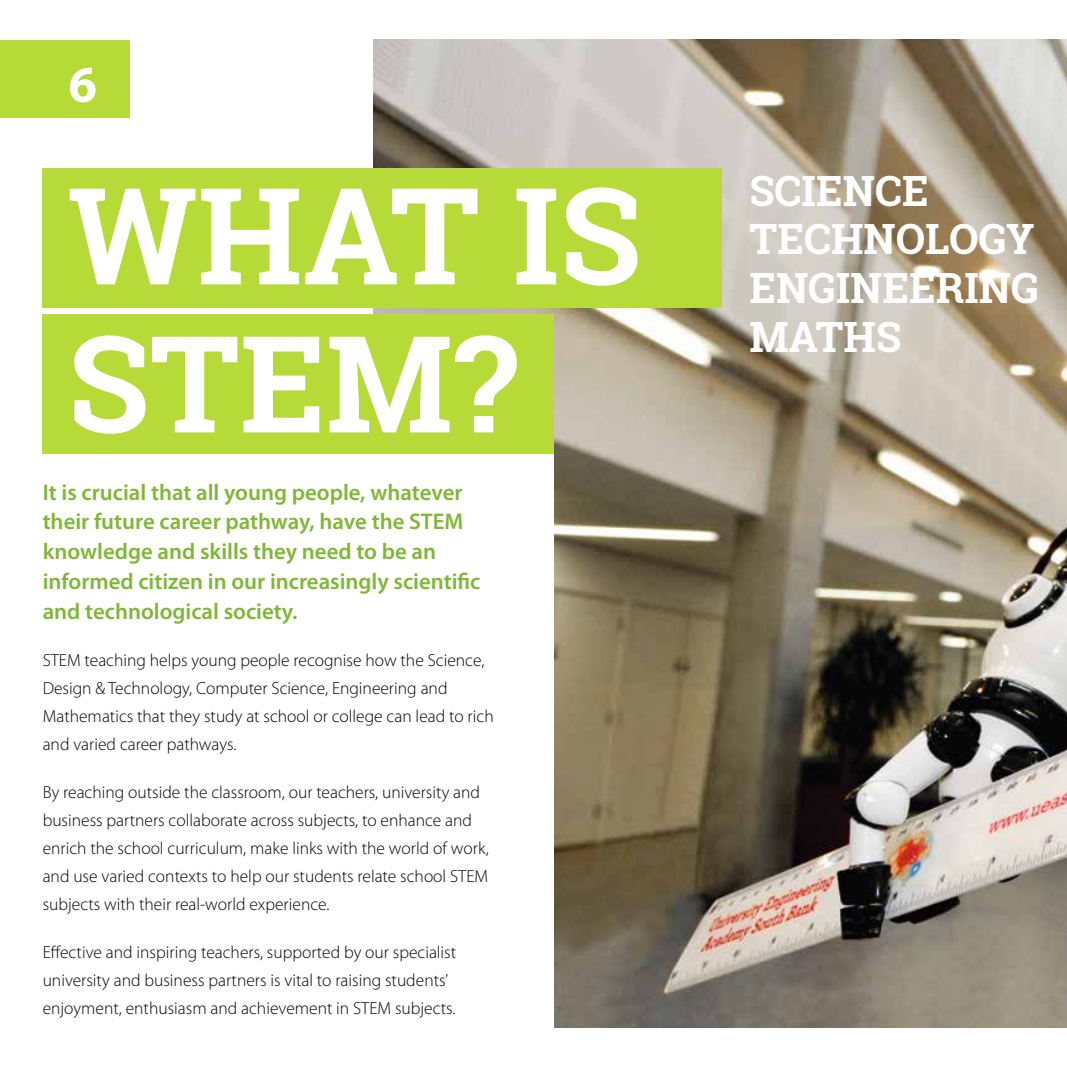
<style>
.page{position:relative;width:1067px;height:1067px;background:#fff}
.page>*{position:absolute;margin:0;border:0;box-sizing:border-box;transform-origin:0 0}
.t1{font:700 134.58px/148px "Roboto Slab";color:#fff}
.t2{font:700 51.8px "Myriad Pro";color:#fff}
.t3{font:700 41.65px/48.6px "Roboto Slab";color:#fff}
.t4{font:600 22.75px/29.8px "Myriad Pro";color:#80b736}
.t5{font:300 17.5px/28px "Myriad Pro";color:#000}
</style>
<div class="page">
<img style="left:374px;top:40px;width:693px;height:987px">
<div style="left:0;top:454px;width:554px;height:613px;background:#fff"></div>
<div style="left:43px;top:168px;width:679px;height:140px;background:#b6da37"></div>
<div style="left:43px;top:315px;width:511px;height:139px;background:#b6da37"></div>
<div style="left:0;top:40px;width:129px;height:77px;background:#b6da37"></div>
<h2 class="t2" style="left:68px;top:51px;width:30px">6</h2>
<h1 class="t1" style="left:68px;top:160px;width:575px">WHAT IS<br>STEM?</h1>
<h3 class="t4" style="left:43px;top:476px;width:439px">It is crucial that all young people, whatever their future career pathway, have the STEM knowledge and skills they need to be an informed citizen in our increasingly scientific and technological society.</h3>
<p class="t5" style="left:43px;top:646px;width:452px">STEM teaching helps young people recognise how the Science, Design &amp; Technology, Computer Science, Engineering and Mathematics that they study at school or college can lead to rich and varied career pathways.</p>
<p class="t5" style="left:43px;top:778px;width:447px">By reaching outside the classroom, our teachers, university and business partners collaborate across subjects, to enhance and enrich the school curriculum, make links with the world of work, and use varied contexts to help our students relate school STEM subjects with their real-world experience.</p>
<p class="t5" style="left:43px;top:938px;width:415px">Effective and inspiring teachers, supported by our specialist university and business partners is vital to raising students’ enjoyment, enthusiasm and achievement in STEM subjects.</p>
<h3 class="t3" style="left:749px;top:166px;width:291px">SCIENCE<br>TECHNOLOGY<br>ENGINEERING<br>MATHS</h3>
</div>
